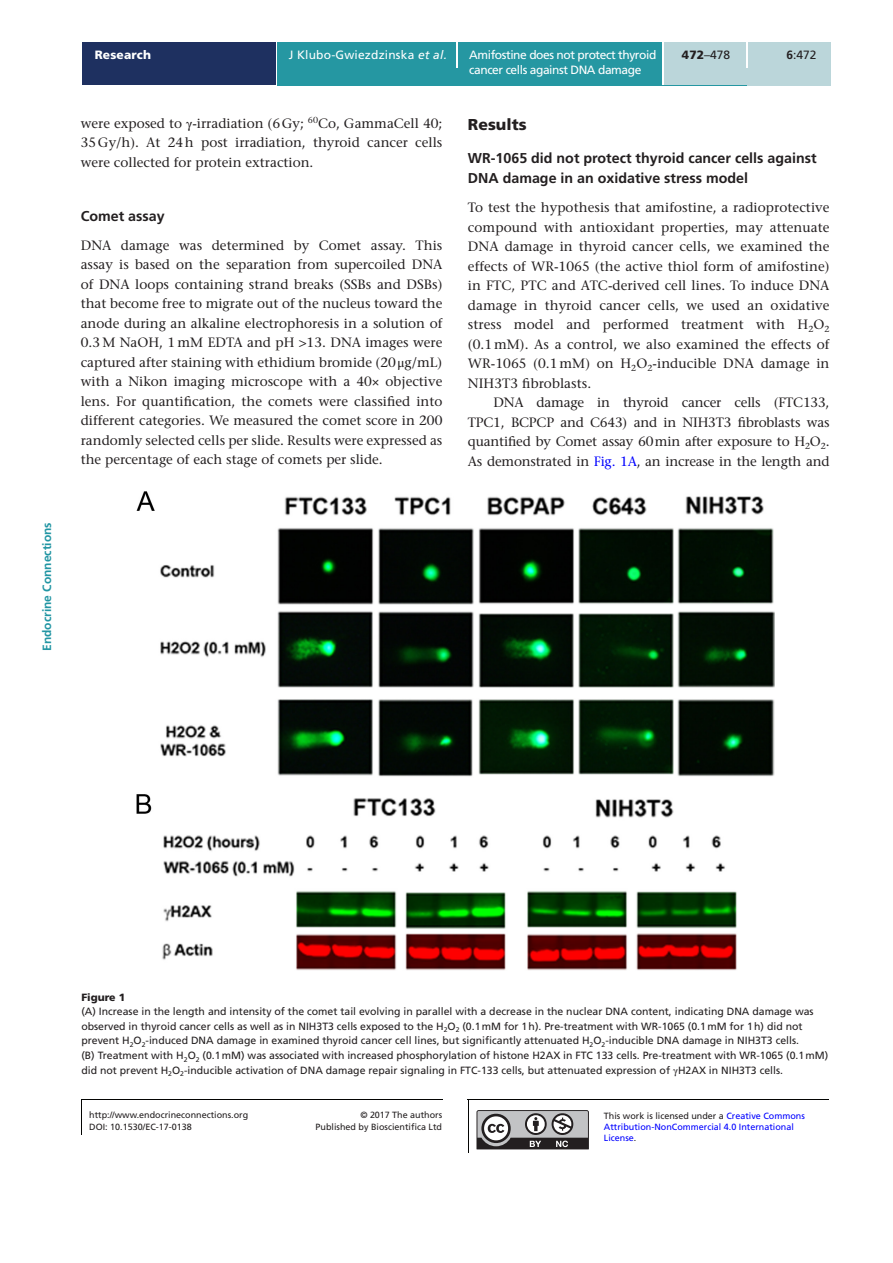
<style>
.page{position:relative;width:893px;height:1263px;background:#fff}
.page>*{position:absolute;margin:0;border:0;box-sizing:border-box;transform-origin:0 0}
.t1{font:900 15.75px "Frutiger LT Std";color:#231f20}
.H2-H1{font:700 14.25px/19.5px "Frutiger LT Std";color:#231f20}
.TXT{font:500 13.5px/19.5px "Stone Serif Std";color:#231f20;text-align:justify}
.TXI{font:500 13.5px/19.5px "Stone Serif Std";letter-spacing:-.015em;color:#231f20;text-align:justify}
.t2{font:12px/14.7px "Frutiger LT Std";letter-spacing:-.035em;color:#fff}
.t3{font:12px "Frutiger LT Std";letter-spacing:.015em;color:#fff}
.t4{font:700 12px "Frutiger LT Std";color:#2195a3}
.t5{font:12px "Frutiger LT Std";color:#231f20}
.t6{font:900 12px "Frutiger LT Std";letter-spacing:.015em;color:#fff}
.FC{font:10.5px/14.7px "Frutiger LT Std";color:#231f20}
.FC-2{font:900 10.5px "Frutiger LT Std";color:#231f20}
.t7{font:9px/12px "Frutiger LT Std";color:#231f20;text-align:right}
.t8{font:9px/11.2px "Frutiger LT Std";color:#00f}
.s1{font-style:italic}
.s2{font-weight:900}
.s3{font-weight:700}
.s4{font-family:"STIX General";font-weight:400}
.s5{color:#00f}
.s6{font-family:"STIX General"}
.s7{color:#231f20}
</style>
<div class="page">
<hr style="left:81px;top:1099px;width:1px;height:36px;background:#040503">
<hr style="left:468px;top:1099px;width:1px;height:54px;background:#040503">
<hr style="left:81px;top:1099px;width:361px;height:1px;background:#040503">
<hr style="left:468px;top:1099px;width:361px;height:1px;background:#040503">
<svg style="left:476px;top:1110px;width:113px;height:39px;background:#8a898a"></svg>
<div style="left:82px;top:43px;width:194px;height:42px;background:#1e3060"></div>
<div style="left:277px;top:51px;width:554px;height:34px;background:#2597a2"></div>
<div style="left:277px;top:43px;width:179px;height:8px;background:#2597a2"></div>
<hr style="left:456px;top:43px;width:2px;height:25px;background:#fff">
<div style="left:458px;top:43px;width:205px;height:42px;background:#2597a2"></div>
<hr style="left:663px;top:43px;width:1px;height:42px;background:#fff">
<div style="left:664px;top:43px;width:83px;height:42px;background:#bbd6da"></div>
<div style="left:747px;top:68px;width:84px;height:17px;background:#bbd6da"></div>
<svg style="left:747px;top:51px;width:1px;height:17px"></svg>
<div style="left:748px;top:43px;width:83px;height:25px;background:#bbd6da"></div>
<img style="left:137px;top:491px;width:637px;height:479px">
<p class="t4" style="left:40px;top:651px;width:130px;rotate:-90deg">Endocrine Connections</p>
<p class="t6" style="left:95px;top:48px;width:58px">Research</p>
<p class="t3" style="left:289px;top:48px;width:160px">J Klubo-Gwiezdzinska <span class="s1">et al.</span></p>
<p class="t2" style="left:469px;top:48px;width:189px">Amifostine does not protect thyroid cancer cells against DNA damage</p>
<p class="t5" style="left:682px;top:48px;width:50px"><span class="s2">472</span>–478</p>
<p class="t5" style="left:786px;top:48px;width:32px"><span class="s3">6</span>:472</p>
<p class="TXT" style="left:81px;top:113px;width:363px">were exposed to <span class="s4">γ</span>-irradiation (6Gy; <sup>60</sup>Co, GammaCell 40; 35Gy/h). At 24h post irradiation, thyroid cancer cells were collected for protein extraction.</p>
<h2 class="H2-H1" style="left:81px;top:206px;width:85px">Comet assay</h2>
<p class="TXT" style="left:81px;top:235px;width:363px">DNA damage was determined by Comet assay. This assay is based on the separation from supercoiled DNA of DNA loops containing strand breaks (SSBs and DSBs) that become free to migrate out of the nucleus toward the anode during an alkaline electrophoresis in a solution of 0.3 M NaOH, 1 mM EDTA and pH &gt;13. DNA images were captured after staining with ethidium bromide (20<span class="s4">μ</span>g/mL) with a Nikon imaging microscope with a 40× objective lens. For quantification, the comets were classified into different categories. We measured the comet score in 200 randomly selected cells per slide. Results were expressed as the percentage of each stage of comets per slide.</p>
<h1 class="t1" style="left:468px;top:114px;width:60px">Results</h1>
<p class="H2-H1" style="left:468px;top:149px;width:350px">WR-1065 did not protect thyroid cancer cells against<br>DNA damage in an oxidative stress model</p>
<p class="TXT" style="left:468px;top:198px;width:363px">To test the hypothesis that amifostine, a radioprotective compound with antioxidant properties, may attenuate DNA damage in thyroid cancer cells, we examined the effects of WR-1065 (the active thiol form of amifostine) in FTC, PTC and ATC-derived cell lines. To induce DNA damage in thyroid cancer cells, we used an oxidative stress model and performed treatment with H<sub>2</sub>O<sub>2 </sub>(0.1mM). As a control, we also examined the effects of WR-1065 (0.1mM) on H<sub>2</sub>O<sub>2</sub>-inducible DNA damage in NIH3T3 fibroblasts.</p>
<p class="TXI" style="left:468px;top:393px;width:363px;text-indent:26px">DNA damage in thyroid cancer cells (FTC133, TPC1, BCPCP and C643) and in NIH3T3 fibroblasts was quantified by Comet assay 60min after exposure to H<sub>2</sub>O<sub>2</sub>.<br>As demonstrated in <span class="s5">Fig. 1A</span>, an increase in the length and</p>
<p class="FC-2" style="left:81px;top:990px;width:45px">Figure 1</p>
<p class="FC" style="left:81px;top:1004px;width:748px">(A) Increase in the length and intensity of the comet tail evolving in parallel with a decrease in the nuclear DNA content, indicating DNA damage was observed in thyroid cancer cells as well as in NIH3T3 cells exposed to the H<sub>2</sub>O<sub>2</sub> (0.1mM for 1h). Pre-treatment with WR-1065 (0.1mM for 1h) did not prevent H<sub>2</sub>O<sub>2</sub>-induced DNA damage in examined thyroid cancer cell lines, but significantly attenuated H<sub>2</sub>O<sub>2</sub>-inducible DNA damage in NIH3T3 cells.<br>(B) Treatment with H<sub>2</sub>O<sub>2</sub> (0.1mM) was associated with increased phosphorylation of histone H2AX in FTC 133 cells. Pre-treatment with WR-1065 (0.1mM) did not prevent H<sub>2</sub>O<sub>2</sub>-inducible activation of DNA damage repair signaling in FTC-133 cells, but attenuated expression of <span class="s6">γ</span>H2AX in NIH3T3 cells.</p>
<p class="t7" style="left:89px;top:1109px;width:161px">http://www.endocrineconnections.org</p>
<p class="t7" style="left:316px;top:1109px;width:128px">© 2017 The authors<br>Published by Bioscientifica Ltd</p>
<p class="t7" style="left:89px;top:1121px;width:104px">DOI: 10.1530/EC-17-0138</p>
<p class="t8" style="left:604px;top:1110px;width:203px"><span class="s7">This work is licensed under a</span> Creative Commons<br>Attribution-NonCommercial 4.0 International<br>License<span class="s7">.</span></p>
</div>
